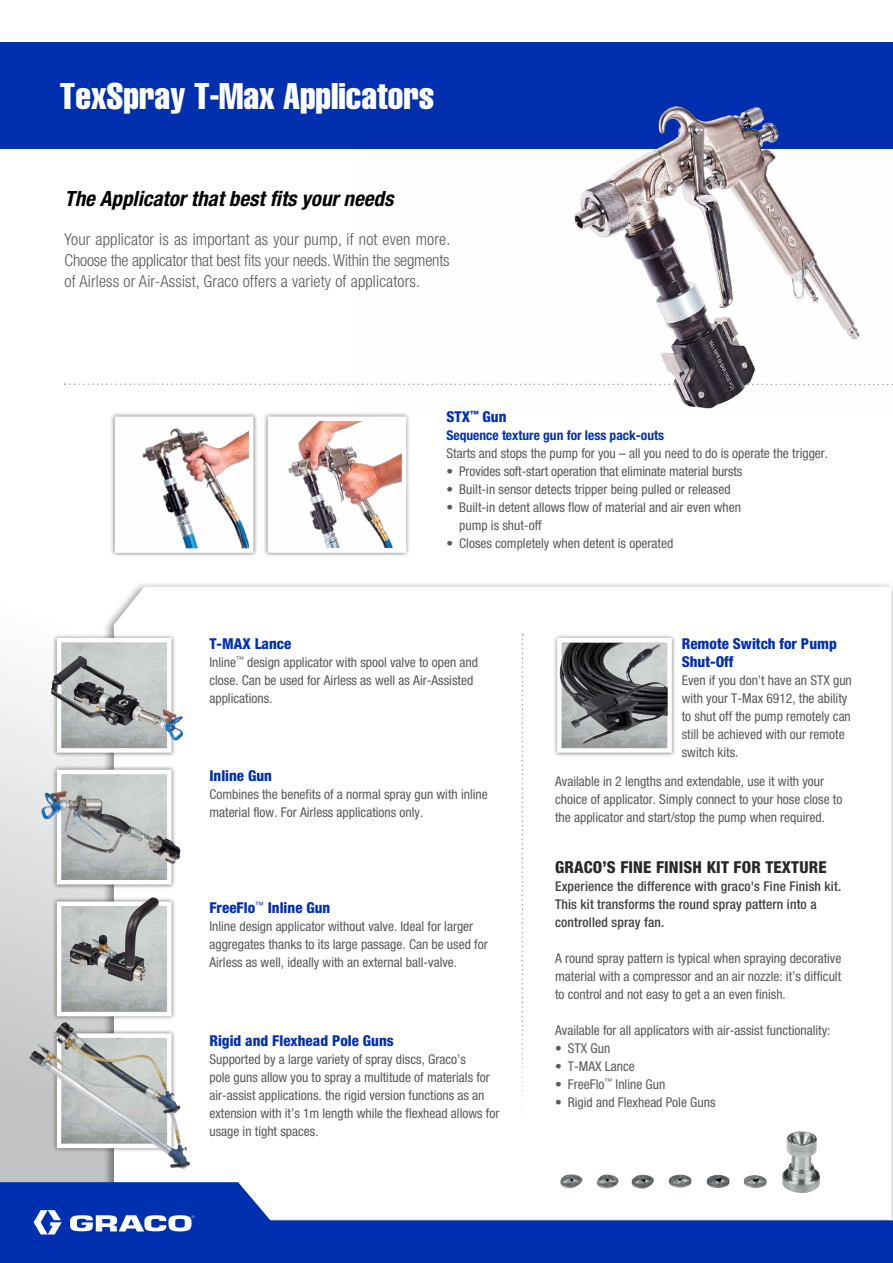
<style>
.page{position:relative;width:893px;height:1263px;background:#fff}
.page>*{position:absolute;margin:0;border:0;box-sizing:border-box;transform-origin:0 0}
.t1{font:36.45px "Helvetica LT Std Comp";color:#fff}
.t2{font:italic 700 condensed 21px "Helvetica Neue LT Std";color:#000}
.t3{font:300 condensed 16.5px/21px "Helvetica Neue LT Std";letter-spacing:.01em;color:#58595b;text-align:justify}
.t4{font:800 condensed 16.5px "Helvetica Neue LT Std";letter-spacing:.01em;color:#292829}
.t5{font:800 condensed 15px/18px "Helvetica Neue LT Std";color:#002fb0}
.t6{font:condensed 13.5px/18px "Helvetica Neue LT Std";color:#58595b}
.t7{font:500 condensed 13.5px/18px "Helvetica Neue LT Std";letter-spacing:.01em;color:#414042}
.t8{font:700 condensed 13.5px "Helvetica Neue LT Std";color:#002fb0}
</style>
<div class="page">
<svg style="left:0;top:679px;width:102px;height:503px;background:#d8d9da"></svg>
<div style="left:0;top:43px;width:893px;height:106px;background:#002fb0"></div>
<svg style="left:0;top:1182px;width:893px;height:81px;fill:#002fb0"></svg>
<svg style="left:34px;top:1210px;width:28px;height:24px"></svg>
<svg style="left:70px;top:1215px;width:125px;height:17px"></svg>
<svg style="left:65px;top:383px;width:293px;height:2px"></svg>
<div style="left:53px;top:633px;width:123px;height:124px;background:#000;opacity:.53"></div>
<svg style="left:55px;top:636px;width:119px;height:119px"></svg>
<div style="left:553px;top:633px;width:123px;height:124px;background:#efefef"></div>
<svg style="left:555px;top:636px;width:119px;height:119px"></svg>
<div style="left:53px;top:765px;width:123px;height:124px;background:#000;opacity:.53"></div>
<svg style="left:55px;top:767px;width:119px;height:120px"></svg>
<div style="left:53px;top:897px;width:123px;height:124px;background:#000;opacity:.53"></div>
<svg style="left:55px;top:899px;width:119px;height:119px"></svg>
<div style="left:111px;top:412px;width:147px;height:145px;background:#000;opacity:.53"></div>
<img style="left:113px;top:414px;width:143px;height:141px">
<img style="left:358px;top:106px;width:535px;height:303px">
<svg style="left:522px;top:634px;width:1px;height:476px"></svg>
<img style="left:29px;top:1044px;width:161px;height:125px">
<img style="left:53px;top:1022px;width:115px;height:91px">
<img style="left:559px;top:643px;width:109px;height:100px">
<img style="left:560px;top:1131px;width:260px;height:63px">
<div style="left:263px;top:412px;width:148px;height:145px;background:#efefef"></div>
<img style="left:265px;top:414px;width:144px;height:141px">
<img style="left:51px;top:656px;width:133px;height:84px">
<img style="left:70px;top:897px;width:83px;height:85px">
<img style="left:41px;top:791px;width:140px;height:74px">
<h1 class="t1" style="left:60px;top:72px;width:376px">TexSpray T-Max Applicators</h1>
<h2 class="t2" style="left:65px;top:186px;width:330px">The Applicator that best fits your needs</h2>
<p class="t3" style="left:65px;top:229px;width:387px">Your applicator is as important as your pump, if not even more.<br>Choose the applicator that best fits your needs. Within the segments of Airless or Air-Assist, Graco offers a variety of applicators.</p>
<p class="t5" style="left:446px;top:408px;width:62px">STX<sup>™</sup> Gun</p>
<p class="t8" style="left:446px;top:427px;width:219px">Sequence texture gun for less pack-outs</p>
<p class="t6" style="left:446px;top:444px;width:383px">Starts and stops the pump for you – all you need to do is operate the trigger.</p>
<p class="t6" style="left:446px;top:462px;width:297px">• Provides soft-start operation that eliminate material bursts</p>
<p class="t6" style="left:446px;top:480px;width:286px">• Built-in sensor detects tripper being pulled or released</p>
<p class="t6" style="left:459px;top:498px;width:283px;text-indent:-13px">• Built-in detent allows flow of material and air even when pump is shut-off</p>
<p class="t6" style="left:446px;top:534px;width:228px">• Closes completely when detent is operated</p>
<p class="t5" style="left:209px;top:634px;width:83px">T-MAX Lance</p>
<p class="t6" style="left:209px;top:653px;width:270px">Inline<sup>™</sup> design applicator with spool valve to open and close. Can be used for Airless as well as Air-Assisted applications.</p>
<p class="t5" style="left:209px;top:766px;width:64px">Inline Gun</p>
<p class="t6" style="left:209px;top:785px;width:280px">Combines the benefits of a normal spray gun with inline material flow. For Airless applications only.</p>
<p class="t5" style="left:209px;top:898px;width:122px">FreeFlo<sup>™</sup> Inline Gun</p>
<p class="t6" style="left:209px;top:917px;width:280px">Inline design applicator without valve. Ideal for larger aggregates thanks to its large passage. Can be used for<br>Airless as well, ideally with an external ball-valve.</p>
<p class="t5" style="left:209px;top:1031px;width:186px">Rigid and Flexhead Pole Guns</p>
<p class="t6" style="left:209px;top:1050px;width:292px">Supported by a large variety of spray discs, Graco’s<br>pole guns allow you to spray a multitude of materials for air-assist applications. the rigid version functions as an extension with it’s 1m length while the flexhead allows for usage in tight spaces.</p>
<p class="t5" style="left:682px;top:634px;width:157px">Remote Switch for Pump<br>Shut-Off</p>
<p class="t6" style="left:682px;top:671px;width:172px">Even if you don’t have an STX gun with your T-Max 6912, the ability to shut off the pump remotely can still be achieved with our remote switch kits.</p>
<p class="t6" style="left:555px;top:772px;width:289px">Available in 2 lengths and extendable, use it with your choice of applicator. Simply connect to your hose close to the applicator and start/stop the pump when required.</p>
<p class="t4" style="left:555px;top:857px;width:273px">GRACO’S FINE FINISH KIT FOR TEXTURE</p>
<p class="t7" style="left:555px;top:877px;width:288px">Experience the difference with graco's Fine Finish kit.<br>This kit transforms the round spray pattern into a controlled spray fan.</p>
<p class="t6" style="left:555px;top:949px;width:288px;text-align:justify">A round spray pattern is typical when spraying decorative material with a compressor and an air nozzle: it’s difficult to control and not easy to get a an even finish.</p>
<p class="t6" style="left:555px;top:1021px;width:277px">Available for all applicators with air-assist functionality:</p>
<p class="t6" style="left:555px;top:1039px;width:57px">• STX Gun</p>
<p class="t6" style="left:555px;top:1057px;width:81px">• T-MAX Lance</p>
<p class="t6" style="left:555px;top:1075px;width:112px">• FreeFlo<sup>™</sup> Inline Gun</p>
<p class="t6" style="left:555px;top:1093px;width:162px">• Rigid and Flexhead Pole Guns</p>
</div>
